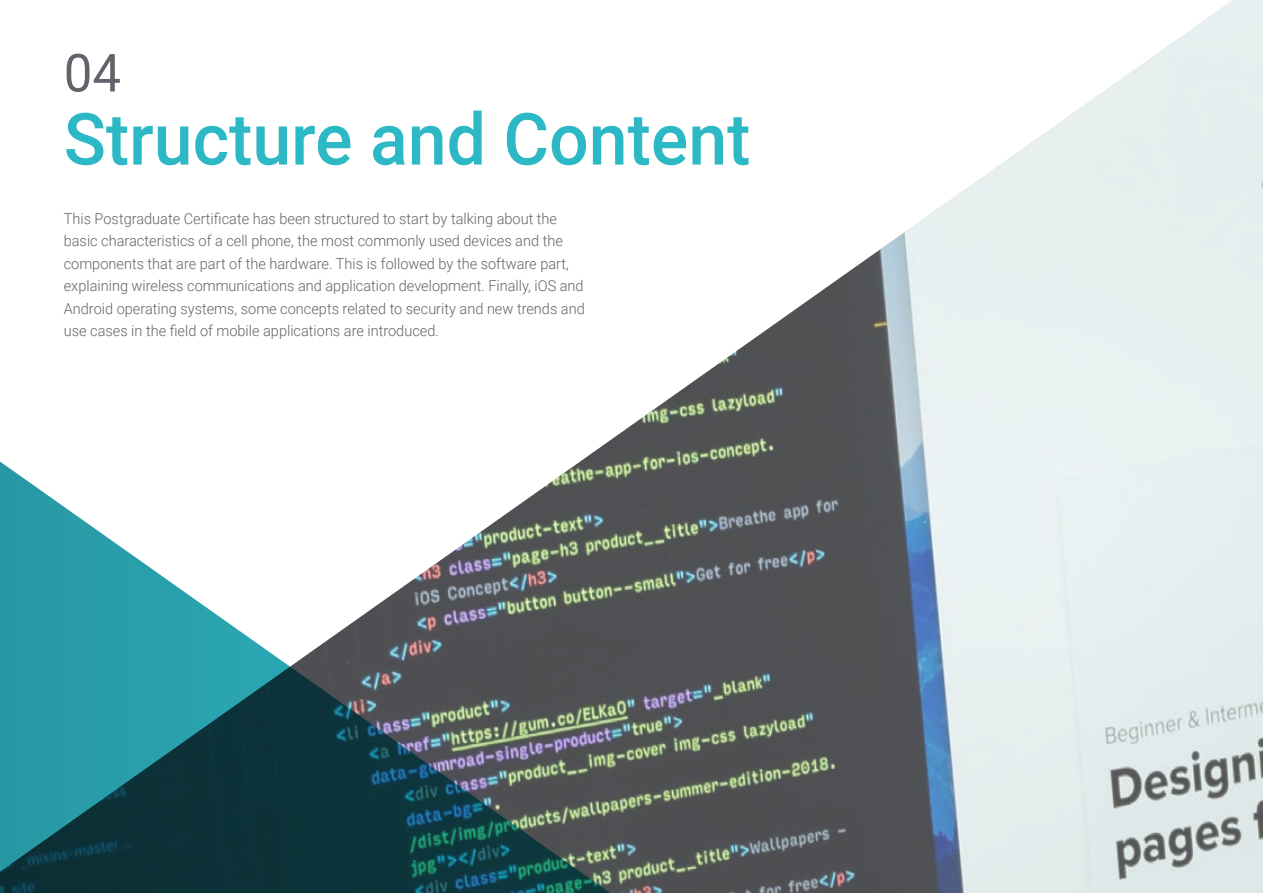
<style>
.page{position:relative;width:1263px;height:893px;background:#fff}
.page>*{position:absolute;margin:0;border:0;box-sizing:border-box;transform-origin:0 0}
.t1{font:500 72px "Roboto";color:#2db8c5}
.t2{font:52.5px "Roboto";color:#61646a}
.t3{font:300 15px/22.5px "Roboto";color:#61646a}
</style>
<div class="page">
<img style="left:602px;top:0;width:661px;height:893px">
<svg style="left:0;top:446px;width:640px;height:447px"></svg>
<h2 class="t2" style="left:64px;top:36px;width:59px">04</h2>
<h1 class="t1" style="left:64px;top:89px;width:688px">Structure and Content</h1>
<p class="t3" style="left:64px;top:207px;width:522px">This Postgraduate Certificate has been structured to start by talking about the basic characteristics of a cell phone, the most commonly used devices and the components that are part of the hardware. This is followed by the software part, explaining wireless communications and application development. Finally, iOS and Android operating systems, some concepts related to security and new trends and use cases in the field of mobile applications are introduced.</p>
</div>
